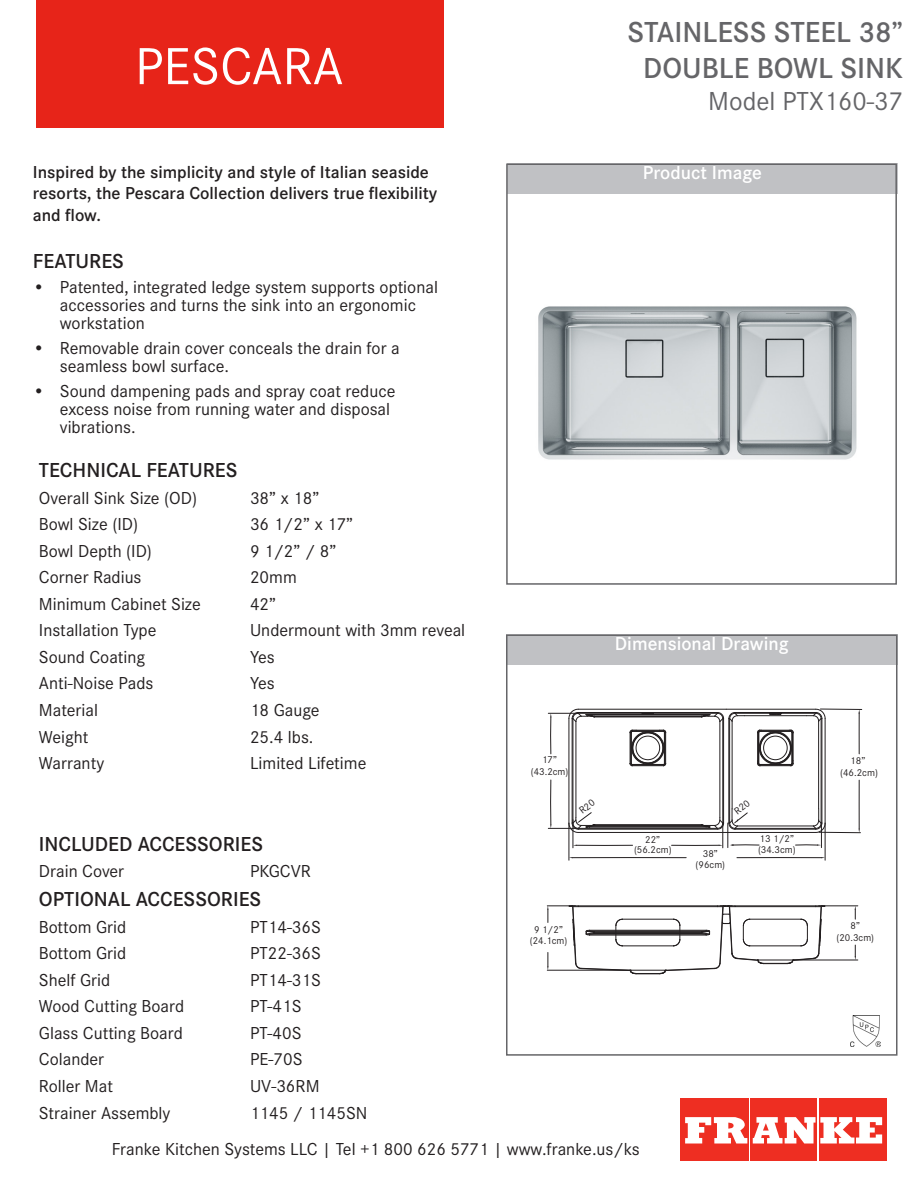
<style>
.page{position:relative;width:918px;height:1188px;background:#fff}
.page>*{position:absolute;margin:0;border:0;box-sizing:border-box;transform-origin:0 0}
.t1{font:54px "Corporate S";color:#fff}
.t2{font:600 30px "Corporate S";color:#656568}
.t3{font:27px "Corporate S";color:#656568}
.t4{font:600 21px "Corporate S";color:#231f20}
.t5{font:600 19.5px "Corporate S";color:#fff}
.t6{font:18px/18px "Corporate S";color:#231f20}
.t7{font:600 18px/21.6px "Corporate S";color:#231f20}
.t8{font:10.35px/11.6px "Corporate S";letter-spacing:-.005em;color:#231f20;text-align:center}
</style>
<div class="page">
<div style="left:506px;top:634px;width:392px;height:31px;background:#c0c1c4"></div>
<div style="left:506px;top:634px;width:392px;height:422px;border:2px solid #656568"></div>
<div style="left:507px;top:164px;width:391px;height:30px;background:#c0c1c4"></div>
<div style="left:506px;top:164px;width:391px;height:421px;border:2px solid #656568"></div>
<div style="left:680px;top:1099px;width:69px;height:62px;background:#ee2e22"></div>
<div style="left:751px;top:1099px;width:66px;height:62px;background:#ee2e22"></div>
<div style="left:819px;top:1099px;width:67px;height:62px;background:#ee2e22"></div>
<svg style="left:685px;top:1117px;width:62px;height:27px"></svg>
<svg style="left:753px;top:1117px;width:129px;height:27px"></svg>
<div style="left:37px;top:0;width:407px;height:127px;background:#e72419"></div>
<img style="left:538px;top:306px;width:319px;height:154px">
<hr style="left:825px;top:823px;width:1px;height:37px;background:#231f20">
<hr style="left:569px;top:823px;width:1px;height:37px;background:#231f20">
<svg style="left:569px;top:857px;width:118px;height:1px"></svg>
<svg style="left:736px;top:857px;width:89px;height:1px"></svg>
<hr style="left:548px;top:828px;width:31px;height:1px;background:#231f20">
<hr style="left:548px;top:713px;width:30px;height:1px;background:#231f20">
<svg style="left:550px;top:713px;width:2px;height:41px"></svg>
<svg style="left:550px;top:780px;width:2px;height:48px"></svg>
<svg style="left:547px;top:905px;width:279px;height:70px"></svg>
<hr style="left:793px;top:960px;width:65px;height:1px;background:#231f20">
<hr style="left:825px;top:906px;width:33px;height:1px;background:#231f20">
<svg style="left:855px;top:906px;width:1px;height:13px"></svg>
<svg style="left:855px;top:945px;width:1px;height:15px"></svg>
<hr style="left:820px;top:709px;width:42px;height:1px;background:#231f20">
<hr style="left:819px;top:832px;width:41px;height:1px;background:#231f20">
<svg style="left:859px;top:780px;width:1px;height:53px"></svg>
<svg style="left:859px;top:709px;width:1px;height:45px"></svg>
<img style="left:851px;top:1016px;width:29px;height:31px">
<svg style="left:568px;top:708px;width:258px;height:140px"></svg>
<p class="t1" style="left:135px;top:27px;width:210px">PESCARA</p>
<p class="t7" style="left:33px;top:160px;width:406px">Inspired by the simplicity and style of Italian seaside resorts, the Pescara Collection delivers true flexibility and flow.</p>
<p class="t4" style="left:33px;top:246px;width:93px">FEATURES</p>
<p class="t6" style="left:60px;top:277px;width:380px;text-indent:-27px">• Patented, integrated ledge system supports optional accessories and turns the sink into an ergonomic workstation</p>
<p class="t6" style="left:60px;top:338px;width:341px;text-indent:-27px">• Removable drain cover conceals the drain for a seamless bowl surface.</p>
<p class="t6" style="left:60px;top:380px;width:337px;text-indent:-27px">• Sound dampening pads and spray coat reduce excess noise from running water and disposal vibrations.</p>
<p class="t4" style="left:39px;top:455px;width:200px">TECHNICAL FEATURES</p>
<p class="t6" style="left:39px;top:487px;width:160px">Overall Sink Size (OD)</p>
<p class="t6" style="left:250px;top:487px;width:71px">38” x 18”</p>
<p class="t6" style="left:39px;top:514px;width:101px">Bowl Size (ID)</p>
<p class="t6" style="left:250px;top:514px;width:105px">36 1/2” x 17”</p>
<p class="t6" style="left:39px;top:540px;width:115px">Bowl Depth (ID)</p>
<p class="t6" style="left:250px;top:540px;width:88px">9 1/2” / 8”</p>
<p class="t6" style="left:39px;top:567px;width:104px">Corner Radius</p>
<p class="t6" style="left:250px;top:567px;width:48px">20mm</p>
<p class="t6" style="left:39px;top:594px;width:163px">Minimum Cabinet Size</p>
<p class="t6" style="left:250px;top:594px;width:28px">42”</p>
<p class="t6" style="left:39px;top:620px;width:119px">Installation Type</p>
<p class="t6" style="left:250px;top:620px;width:217px">Undermount with 3mm reveal</p>
<p class="t6" style="left:39px;top:647px;width:108px">Sound Coating</p>
<p class="t6" style="left:250px;top:647px;width:26px">Yes</p>
<p class="t6" style="left:39px;top:673px;width:116px">Anti-Noise Pads</p>
<p class="t6" style="left:250px;top:673px;width:26px">Yes</p>
<p class="t6" style="left:39px;top:700px;width:61px">Material</p>
<p class="t6" style="left:250px;top:700px;width:71px">18 Gauge</p>
<p class="t6" style="left:39px;top:726px;width:51px">Weight</p>
<p class="t6" style="left:250px;top:726px;width:65px">25.4 lbs.</p>
<p class="t6" style="left:39px;top:753px;width:67px">Warranty</p>
<p class="t6" style="left:250px;top:753px;width:118px">Limited Lifetime</p>
<p class="t4" style="left:39px;top:828px;width:226px">INCLUDED ACCESSORIES</p>
<p class="t6" style="left:39px;top:861px;width:87px">Drain Cover</p>
<p class="t6" style="left:250px;top:861px;width:62px">PKGCVR</p>
<p class="t4" style="left:39px;top:884px;width:224px">OPTIONAL ACCESSORIES</p>
<p class="t6" style="left:39px;top:916px;width:89px">Bottom Grid</p>
<p class="t6" style="left:250px;top:916px;width:72px">PT14-36S</p>
<p class="t6" style="left:39px;top:943px;width:89px">Bottom Grid</p>
<p class="t6" style="left:250px;top:943px;width:72px">PT22-36S</p>
<p class="t6" style="left:39px;top:970px;width:73px">Shelf Grid</p>
<p class="t6" style="left:250px;top:970px;width:72px">PT14-31S</p>
<p class="t6" style="left:39px;top:996px;width:147px">Wood Cutting Board</p>
<p class="t6" style="left:250px;top:996px;width:53px">PT-41S</p>
<p class="t6" style="left:39px;top:1023px;width:145px">Glass Cutting Board</p>
<p class="t6" style="left:250px;top:1023px;width:53px">PT-40S</p>
<p class="t6" style="left:39px;top:1049px;width:67px">Colander</p>
<p class="t6" style="left:250px;top:1049px;width:54px">PE-70S</p>
<p class="t6" style="left:39px;top:1076px;width:76px">Roller Mat</p>
<p class="t6" style="left:250px;top:1076px;width:71px">UV-36RM</p>
<p class="t6" style="left:39px;top:1102px;width:133px">Strainer Assembly</p>
<p class="t6" style="left:250px;top:1102px;width:119px">1145 / 1145SN</p>
<p class="t2" style="left:628px;top:9px;width:277px">STAINLESS STEEL 38”</p>
<p class="t2" style="left:643px;top:45px;width:261px">DOUBLE BOWL SINK</p>
<p class="t3" style="left:708px;top:81px;width:196px">Model PTX160-37</p>
<p class="t5" style="left:643px;top:158px;width:121px">Product Image</p>
<p class="t8" style="left:531px;top:753px;width:39px">17” (43.2cm)</p>
<p class="t5" style="left:615px;top:629px;width:175px">Dimensional Drawing</p>
<p class="t8" style="left:634px;top:834px;width:39px;line-height:10.4px">22” (56.2cm)</p>
<p class="t8" style="left:758px;top:832px;width:39px;text-align:left">13 1/2” (34.3cm)</p>
<p class="t8" style="left:696px;top:847px;width:31px">38” (96cm)</p>
<p class="t8" style="left:840px;top:755px;width:39px">18” (46.2cm)</p>
<p class="t8" style="left:530px;top:923px;width:39px">9 1/2” (24.1cm)</p>
<p class="t8" style="left:837px;top:919px;width:39px">8” (20.3cm)</p>
<p class="t6" style="left:112px;top:1139px;width:530px">Franke Kitchen Systems LLC | Tel +1 800 626 5771 | www.franke.us/ks</p>
</div>
